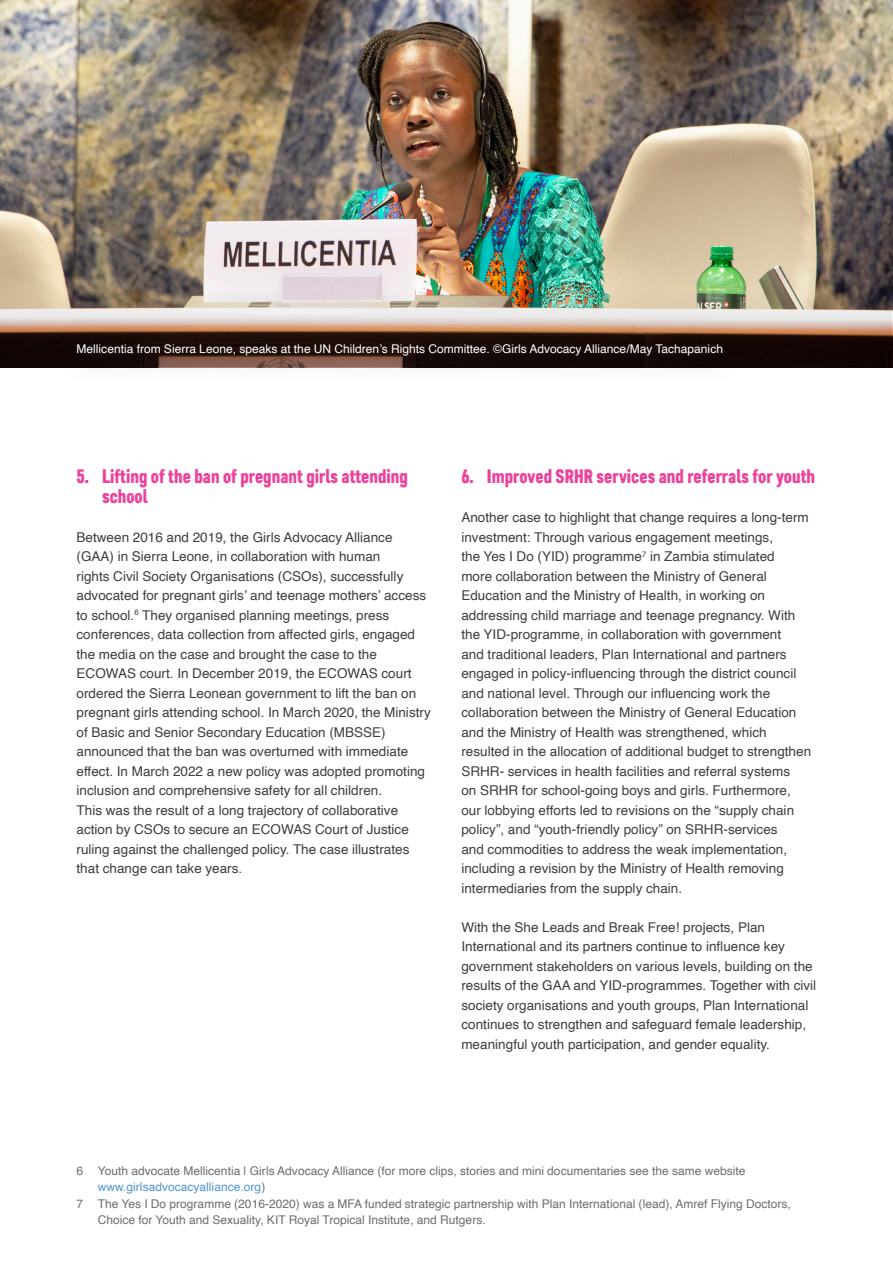
<style>
.page{position:relative;width:893px;height:1263px;background:#fff}
.page>*{position:absolute;margin:0;border:0;box-sizing:border-box;transform-origin:0 0}
.F-kop_3_-_opsomming{font:19.5px/19.5px "Core Paint B3";letter-spacing:.005em;color:#ed3896}
.t1{font:13.5px/19.5px "Helvetica";color:#3e3e3f}
.voetnoot{font:12px/16.5px "Helvetica";color:#6c6d70}
.t2{font:12px "Helvetica";color:#fff}
.s1{color:#5194cf}
</style>
<div class="page">
<img style="left:0;top:0;width:893px;height:367px">
<img style="left:0;top:269px;width:891px;height:98px">
<div style="left:48px;top:313px;width:703px;height:73px;background:#231f20;opacity:.75"></div>
<p class="t2" style="left:77px;top:339px;width:648px">Mellicentia from Sierra Leone, speaks at the UN Children’s Rights Committee. ©Girls Advocacy Alliance/May Tachapanich</p>
<p class="F-kop_3_-_opsomming" style="left:102px;top:466px;width:307px;text-indent:-26px">5. Lifting of the ban of pregnant girls attending school</p>
<p class="t1" style="left:77px;top:527px;width:356px">Between 2016 and 2019, the Girls Advocacy Alliance (GAA) in Sierra Leone, in collaboration with human<br>rights Civil Society Organisations (CSOs), successfully advocated for pregnant girls’ and teenage mothers’ access to school.<sup>6</sup> They organised planning meetings, press conferences, data collection from affected girls, engaged the media on the case and brought the case to the ECOWAS court. In December 2019, the ECOWAS court ordered the Sierra Leonean government to lift the ban on pregnant girls attending school. In March 2020, the Ministry of Basic and Senior Secondary Education (MBSSE) announced that the ban was overturned with immediate effect. In March 2022 a new policy was adopted promoting inclusion and comprehensive safety for all children.</p>
<p class="t1" style="left:77px;top:800px;width:334px">This was the result of a long trajectory of collaborative action by CSOs to secure an ECOWAS Court of Justice ruling against the challenged policy. The case illustrates that change can take years.</p>
<p class="F-kop_3_-_opsomming" style="left:461px;top:466px;width:355px">6. Improved SRHR services and referrals for youth</p>
<p class="t1" style="left:461px;top:508px;width:351px">Another case to highlight that change requires a long-term investment: Through various engagement meetings,<br>the Yes I Do (YID) programme<sup>7</sup> in Zambia stimulated<br>more collaboration between the Ministry of General Education and the Ministry of Health, in working on addressing child marriage and teenage pregnancy. With the YID-programme, in collaboration with government<br>and traditional leaders, Plan International and partners engaged in policy-influencing through the district council and national level. Through our influencing work the collaboration between the Ministry of General Education and the Ministry of Health was strengthened, which resulted in the allocation of additional budget to strengthen SRHR- services in health facilities and referral systems<br>on SRHR for school-going boys and girls. Furthermore, our lobbying efforts led to revisions on the “supply chain policy”, and “youth-friendly policy” on SRHR-services<br>and commodities to address the weak implementation, including a revision by the Ministry of Health removing intermediaries from the supply chain.</p>
<p class="t1" style="left:461px;top:917px;width:356px">With the She Leads and Break Free! projects, Plan International and its partners continue to influence key government stakeholders on various levels, building on the results of the GAA and YID-programmes. Together with civil society organisations and youth groups, Plan International continues to strengthen and safeguard female leadership, meaningful youth participation, and gender equality.</p>
<p class="voetnoot" style="left:98px;top:1162px;width:649px;text-indent:-21px">6 Youth advocate Mellicentia | Girls Advocacy Alliance (for more clips, stories and mini documentaries see the same website <span class="s1">www.girlsadvocacyalliance.org</span>)</p>
<p class="voetnoot" style="left:98px;top:1195px;width:695px;text-indent:-21px">7 The Yes I Do programme (2016-2020) was a MFA funded strategic partnership with Plan International (lead), Amref Flying Doctors,<br>Choice for Youth and Sexuality, KIT Royal Tropical Institute, and Rutgers.</p>
</div>
